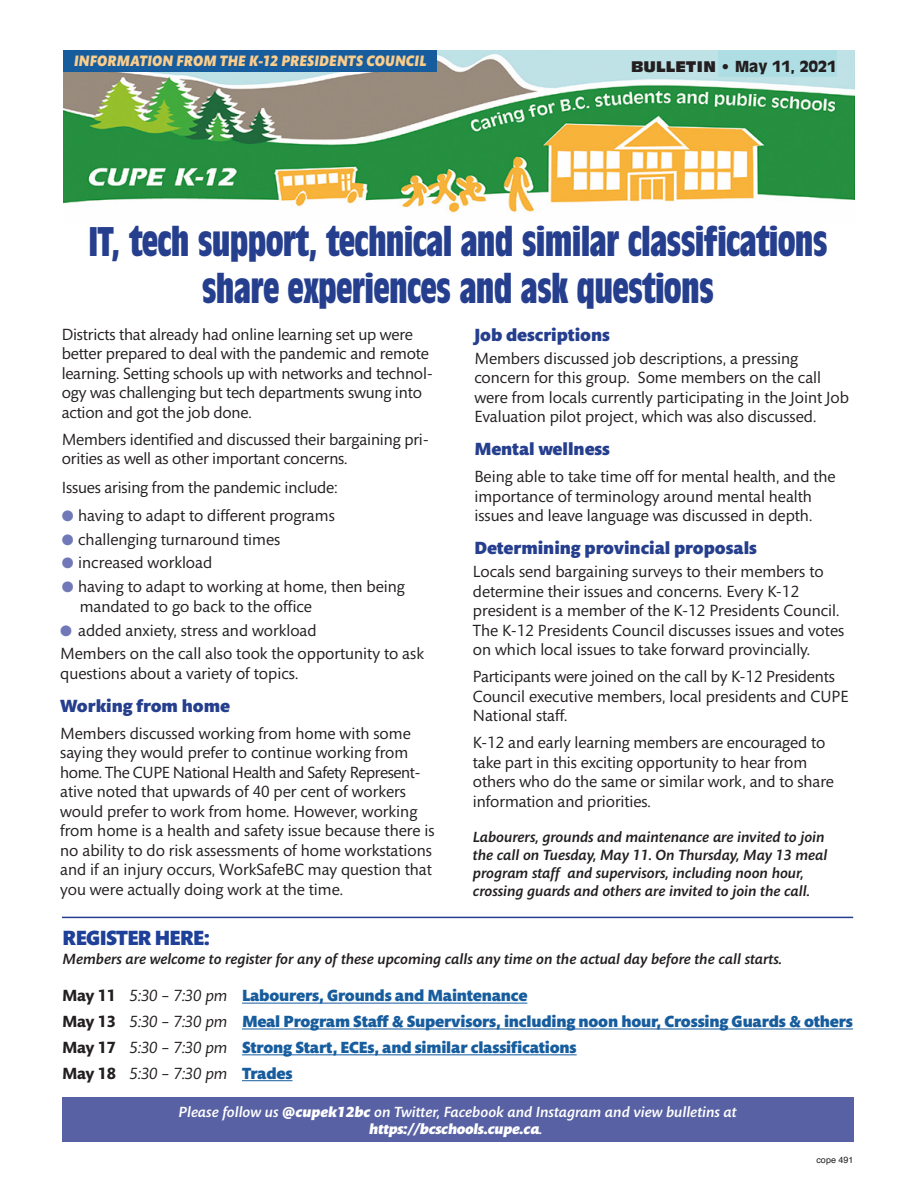
<style>
.page{position:relative;width:918px;height:1188px;background:#fff}
.page>*{position:absolute;margin:0;border:0;box-sizing:border-box;transform-origin:0 0}
.t1{font:700 condensed 40.5px "Antique Olive Std";letter-spacing:-.02em;color:#253f8e}
.t2{font:900 21px "Mundo Sans Std";letter-spacing:-.03em;color:#1f4098}
.t3{font:900 18px "Mundo Sans Std";color:#253f8e}
.t4{font:16.5px/19.5px "Mundo Sans Std";color:#231f20}
.t5{font:900 16.5px "Mundo Sans Std";letter-spacing:-.01em;color:#175d9e}
.t6{font:italic 16.5px "Mundo Sans Std";color:#231f20}
.t7{font:italic 900 15.45px "Mundo Sans Std";letter-spacing:.015em;color:#fdcd8a;scale:.9 1}
.t8{font:italic 500 15px/18px "Mundo Sans Std";color:#231f20}
.t9{font:italic 500 15px/16.5px "Mundo Sans Std";color:#fff;text-align:center}
.t10{font:900 15px "Antique Olive Std";color:#231f20}
.t11{font:9px "Helvetica";color:#231f20}
.s1{font-family:"Antique Olive Std Compact";font-weight:400}
.s2{color:#7178b8}
.s3{font-weight:700;color:#231f20}
.s4{font-weight:400;font-style:italic;color:#231f20}
.s5{font-weight:700;font-style:normal}
.s6{font-weight:900;font-style:normal;color:#175d9e}
.s7{font-weight:900}
</style>
<div class="page">
<div style="left:63px;top:1098px;width:791px;height:44px;background:#5861a3"></div>
<img style="left:63px;top:51px;width:791px;height:162px">
<div style="left:63px;top:50px;width:373px;height:21px;background:#175d9e"></div>
<div style="left:718px;top:51px;width:118px;height:26px;background:#aedee3"></div>
<hr style="left:242px;top:1003px;width:285px;height:1px;background:#175d9e">
<hr style="left:242px;top:1029px;width:611px;height:1px;background:#175d9e">
<hr style="left:242px;top:1055px;width:335px;height:1px;background:#175d9e">
<hr style="left:242px;top:1080px;width:50px;height:1px;background:#175d9e">
<hr style="left:62px;top:917px;width:791px;height:1px;background:#253f8e">
<p class="t7" style="left:74px;top:52px;width:393px">INFORMATION FROM THE K-12 PRESIDENTS COUNCIL</p>
<p class="t10" style="left:631px;top:58px;width:207px"><span class="s1">BULLETIN •</span> May 11, 2021</p>
<p class="t1" style="left:88px;top:220px;width:741px">IT, tech support, technical and similar classifications</p>
<p class="t1" style="left:202px;top:266px;width:514px">share experiences and ask questions</p>
<p class="t4" style="left:62px;top:325px;width:373px">Districts that already had online learning set up were better prepared to deal with the pandemic and remote learning. Setting schools up with networks and technol&shy;ogy was challenging but tech departments swung into action and got the job done.</p>
<p class="t4" style="left:62px;top:430px;width:369px">Members identified and discussed their bargaining pri&shy;orities as well as other important concerns.</p>
<p class="t4" style="left:62px;top:478px;width:277px">Issues arising from the pandemic include:</p>
<p class="t4" style="left:62px;top:506px;width:275px"><span class="s2">●</span> having to adapt to different programs</p>
<p class="t4" style="left:62px;top:530px;width:220px"><span class="s2">●</span> challenging turnaround times</p>
<p class="t4" style="left:62px;top:554px;width:152px"><span class="s2">●</span> increased workload</p>
<p class="t4" style="left:80px;top:577px;width:327px;text-indent:-18px"><span class="s2">●</span> having to adapt to working at home, then being mandated to go back to the office</p>
<p class="t4" style="left:60px;top:621px;width:258px"><span class="s2">●</span> added anxiety, stress and workload</p>
<p class="t4" style="left:60px;top:645px;width:365px">Members on the call also took the opportunity to ask questions about a variety of topics.</p>
<p class="t3" style="left:60px;top:696px;width:171px">Working from home</p>
<p class="t4" style="left:60px;top:724px;width:376px">Members discussed working from home with some saying they would prefer to continue working from home. The CUPE National Health and Safety Represent&shy;ative noted that upwards of 40 per cent of workers would prefer to work from home. However, working from home is a health and safety issue because there is no ability to do risk assessments of home workstations and if an injury occurs, WorkSafeBC may question that you were actually doing work at the time.</p>
<p class="t3" style="left:474px;top:325px;width:137px">Job descriptions</p>
<p class="t4" style="left:474px;top:349px;width:376px">Members discussed job descriptions, a pressing concern for this group. Some members on the call were from locals currently participating in the Joint Job Evaluation pilot project, which was also discussed.</p>
<p class="t3" style="left:474px;top:439px;width:137px">Mental wellness</p>
<p class="t4" style="left:474px;top:467px;width:363px">Being able to take time off for mental health, and the importance of terminology around mental health issues and leave language was discussed in depth.</p>
<p class="t3" style="left:474px;top:538px;width:284px">Determining provincial proposals</p>
<p class="t4" style="left:473px;top:562px;width:373px">Locals send bargaining surveys to their members to determine their issues and concerns. Every K-12 president is a member of the K-12 Presidents Council.<br>The K-12 Presidents Council discusses issues and votes on which local issues to take forward provincially.</p>
<p class="t4" style="left:473px;top:667px;width:377px">Participants were joined on the call by K-12 Presidents<br>Council executive members, local presidents and CUPE<br>National staff.</p>
<p class="t4" style="left:473px;top:734px;width:363px">K-12 and early learning members are encouraged to take part in this exciting opportunity to hear from others who do the same or similar work, and to share information and priorities.</p>
<p class="t8" style="left:473px;top:828px;width:356px">Labourers, grounds and maintenance are invited to join the call on Tuesday, May 11. On Thursday, May 13 meal program staff and supervisors, including noon hour, crossing guards and others are invited to join the call.</p>
<p class="t2" style="left:63px;top:926px;width:149px">REGISTER HERE:</p>
<p class="t8" style="left:63px;top:951px;width:721px">Members are welcome to register for any of these upcoming calls any time on the actual day before the call starts.</p>
<p class="t5" style="left:62px;top:986px;width:467px"><span class="s3">May 11</span> <span class="s4">5:30 – 7:30 pm</span> Labourers, Grounds and Maintenance</p>
<p class="t5" style="left:62px;top:1012px;width:792px"><span class="s3">May 13</span> <span class="s4">5:30 – 7:30 pm</span> Meal Program Staff &amp; Supervisors, including noon hour, Crossing Guards &amp; others</p>
<p class="t5" style="left:62px;top:1038px;width:516px"><span class="s3">May 17</span> <span class="s4">5:30 – 7:30 pm</span> Strong Start, ECEs, and similar classifications</p>
<p class="t6" style="left:62px;top:1064px;width:232px"><span class="s5">May 18</span> 5:30 – 7:30 pm <span class="s6">Trades</span></p>
<p class="t9" style="left:179px;top:1104px;width:560px">Please follow us <span class="s7">@cupek12bc</span> on Twitter, Facebook and Instagram and view bulletins at <span class="s7">https://bcschools.cupe.ca</span>.</p>
<p class="t11" style="left:816px;top:1153px;width:39px">cope 491</p>
</div>
